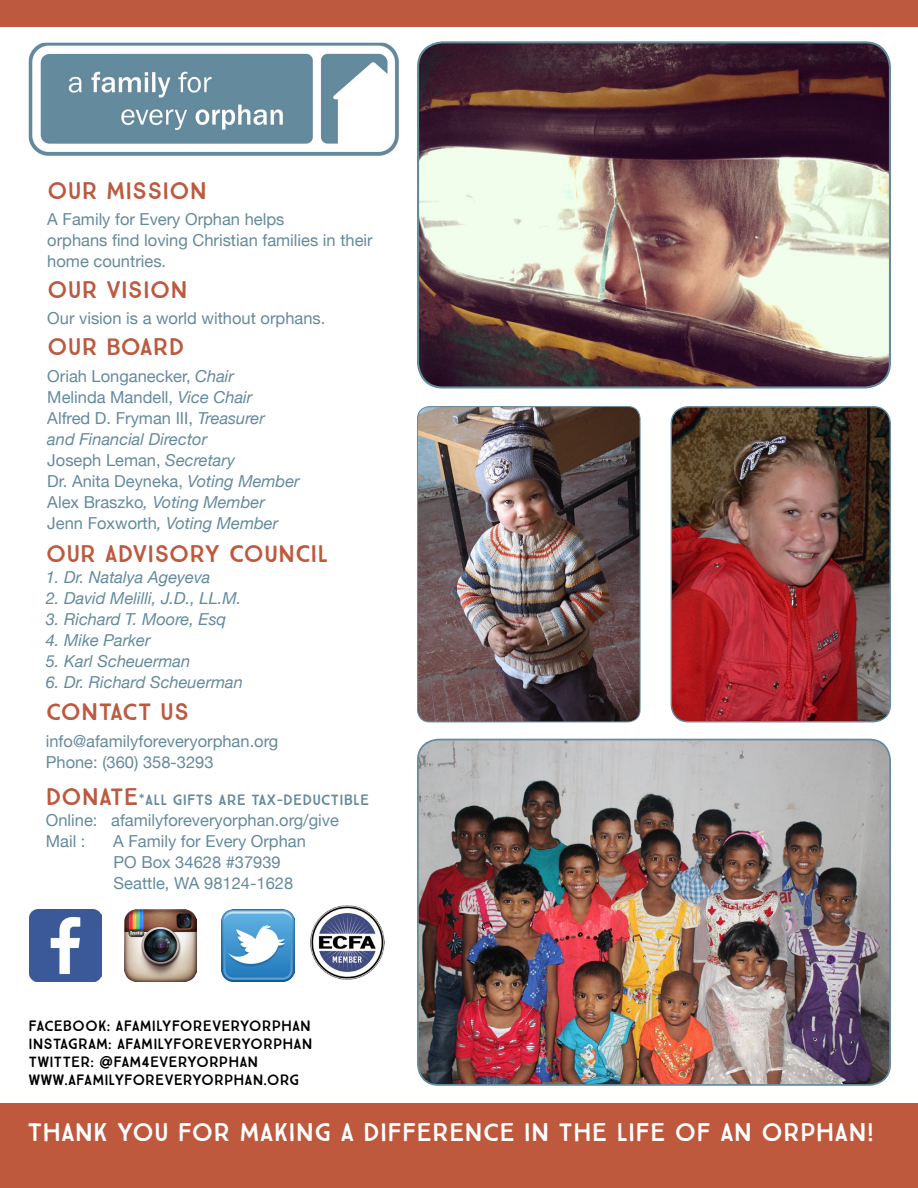
<style>
.page{position:relative;width:918px;height:1188px;background:#fff}
.page>*{position:absolute;margin:0;border:0;box-sizing:border-box;transform-origin:0 0}
.t1{font:25.5px "True North";color:#fff}
.t2{font:24px "True North";color:#bc593f}
.t3{font:24px "True North";color:#be593d}
.t4{font:16.5px/21px "Helvetica Neue";color:#648a9d}
.t5{font:italic 16.5px "Helvetica Neue";color:#648a9d}
.t6{font:15px/18px "True North";color:#000}
.t7{font:15px "True North";color:#648a9d}
.s1{font-style:italic}
.s2{font-size:24px;color:#bc593f}
</style>
<div class="page">
<img style="left:28px;top:43px;width:371px;height:113px">
<img style="left:311px;top:905px;width:73px;height:75px">
<img style="left:124px;top:910px;width:73px;height:72px">
<img style="left:30px;top:910px;width:72px;height:72px">
<img style="left:222px;top:910px;width:72px;height:72px">
<img style="left:671px;top:407px;width:219px;height:315px">
<div style="left:671px;top:406px;width:220px;height:316px;border:1px solid #648a9d;border-radius:17px"></div>
<img style="left:418px;top:740px;width:472px;height:345px">
<div style="left:417px;top:739px;width:474px;height:347px;border:2px solid #648a9d;border-radius:21px"></div>
<img style="left:418px;top:408px;width:221px;height:314px">
<div style="left:417px;top:406px;width:224px;height:316px;border:1px solid #648a9d;border-radius:12px"></div>
<div style="left:0;top:0;width:918px;height:27px;background:#bc593f"></div>
<div style="left:0;top:1104px;width:918px;height:84px;background:#be593d"></div>
<img style="left:418px;top:44px;width:472px;height:342px">
<div style="left:417px;top:41px;width:474px;height:348px;border:2px solid #648a9d;border-radius:25px"></div>
<h2 class="t2" style="left:47px;top:176px;width:161px">OUR MISSION</h2>
<p class="t4" style="left:47px;top:210px;width:327px">A Family for Every Orphan helps<br>orphans find loving Christian families in their home countries.</p>
<h2 class="t2" style="left:47px;top:275px;width:142px">OUR VISION</h2>
<p class="t4" style="left:47px;top:309px;width:280px">Our vision is a world without orphans.</p>
<h2 class="t2" style="left:47px;top:333px;width:139px">OUR BOARD</h2>
<p class="t4" style="left:47px;top:366px;width:254px">Oriah Longanecker, <span class="s1">Chair<br></span>Melinda Mandell, <span class="s1">Vice Chair<br></span>Alfred D. Fryman III, <span class="s1">Treasurer<br>and Financial Director<br></span>Joseph Leman, <span class="s1">Secretary<br></span>Dr. Anita Deyneka, <span class="s1">Voting Member<br></span>Alex Braszko<span class="s1">, Voting Member<br></span>Jenn Foxworth<span class="s1">, Voting Member</span></p>
<h2 class="t3" style="left:46px;top:539px;width:284px">OUR ADVISORY COUNCIL</h2>
<p class="t5" style="left:46px;top:565px;width:166px">1. Dr. Natalya Ageyeva</p>
<p class="t5" style="left:46px;top:586px;width:197px">2. David Melilli, J.D., LL.M.</p>
<p class="t5" style="left:46px;top:607px;width:182px">3. Richard T. Moore, Esq</p>
<p class="t5" style="left:46px;top:628px;width:106px">4. Mike Parker</p>
<p class="t5" style="left:46px;top:649px;width:146px">5. Karl Scheuerman</p>
<p class="t5" style="left:46px;top:670px;width:199px">6. Dr. Richard Scheuerman</p>
<h2 class="t2" style="left:46px;top:698px;width:145px">CONTACT US</h2>
<p class="t4" style="left:46px;top:731px;width:234px">info@afamilyforeveryorphan.org<br>Phone: (360) 358-3293</p>
<p class="t7" style="left:46px;top:791px;width:325px"><span class="s2">DONATE</span>*ALL GIFTS ARE TAX-DEDUCTIBLE</p>
<p class="t4" style="left:46px;top:811px;width:295px">Online: afamilyforeveryorphan.org/give<br>Mail :</p>
<p class="t4" style="left:113px;top:832px;width:194px">A Family for Every Orphan<br>PO Box 34628 #37939<br>Seattle, WA 98124-1628</p>
<p class="t6" style="left:28px;top:1017px;width:285px">FACEBOOK: AFAMILYFOREVERYORPHAN INSTAGRAM: AFAMILYFOREVERYORPHAN TWITTER: @FAM4EVERYORPHAN WWW.AFAMILYFOREVERYORPHAN.ORG</p>
<h1 class="t1" style="left:27px;top:1117px;width:849px">THANK YOU FOR MAKING A DIFFERENCE IN THE LIFE OF AN ORPHAN!</h1>
</div>
